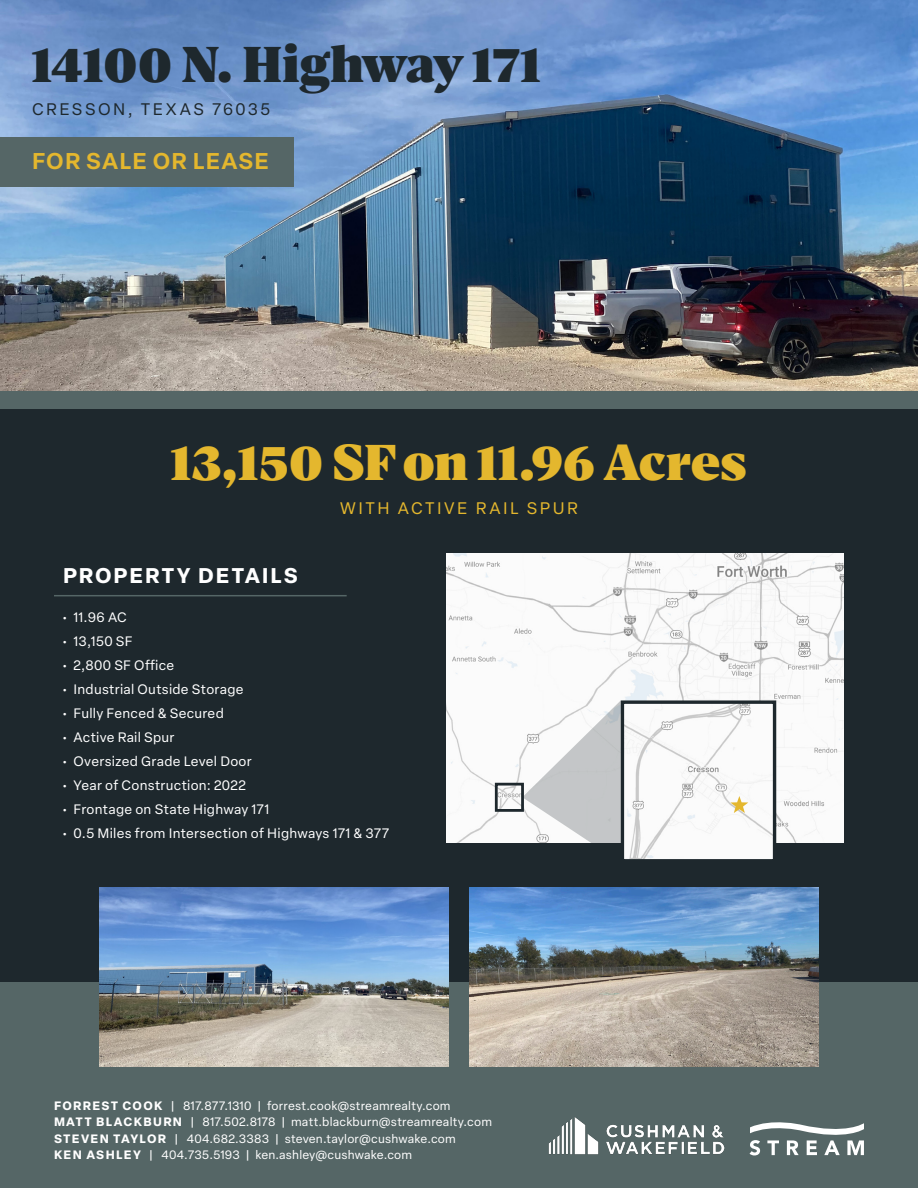
<style>
.page{position:relative;width:918px;height:1188px;background:#fff}
.page>*{position:absolute;margin:0;border:0;box-sizing:border-box;transform-origin:0 0}
.t1{font:49.5px "Corsario VF";color:#e4b72e}
.t2{font:49.5px "Corsario VF";letter-spacing:-.005em;color:#1e282d}
.t3{font:600 22.5px "Elza Text";letter-spacing:.045em;color:#e4b72e}
.t4{font:700 21px "Elza Text";letter-spacing:.09em;color:#fff}
.t5{font:16.5px "Elza Text";letter-spacing:.15em;color:#1e282d}
.t6{font:16.5px "Elza Text";letter-spacing:.15em;color:#e4b72e}
.t7{font:13.5px "Elza Text";letter-spacing:.02em;color:#fff}
.t8{font:12px "Elza Text";letter-spacing:.015em;color:#fff}
.s1{font-weight:700}
</style>
<div class="page">
<div style="left:0;top:378px;width:918px;height:810px;background:#1e282d"></div>
<img style="left:0;top:0;width:918px;height:392px">
<div style="left:0;top:392px;width:918px;height:17px;background:#566"></div>
<div style="left:0;top:137px;width:294px;height:50px;background:#566"></div>
<hr style="left:54px;top:595px;width:293px;height:1px;background:#566">
<img style="left:446px;top:554px;width:398px;height:289px">
<img style="left:625px;top:704px;width:147px;height:154px">
<div style="left:621px;top:700px;width:155px;height:162px;border:3px solid #1e282d"></div>
<svg style="left:730px;top:796px;width:18px;height:17px"></svg>
<svg style="left:522px;top:700px;width:99px;height:143px"></svg>
<div style="left:495px;top:783px;width:29px;height:29px;border:3px solid #1e282d"></div>
<div style="left:0;top:983px;width:918px;height:205px;background:#566"></div>
<img style="left:100px;top:888px;width:349px;height:179px">
<img style="left:469px;top:888px;width:349px;height:179px">
<svg style="left:750px;top:1122px;width:114px;height:33px"></svg>
<img style="left:548px;top:1117px;width:177px;height:38px">
<p class="t2" style="left:32px;top:33px;width:511px">14100 N. Highway 171</p>
<p class="t5" style="left:32px;top:97px;width:240px">CRESSON, TEXAS 76035</p>
<p class="t3" style="left:32px;top:143px;width:238px">FOR SALE OR LEASE</p>
<p class="t1" style="left:171px;top:432px;width:578px">13,150 SF on 11.96 Acres</p>
<p class="t6" style="left:340px;top:496px;width:239px">WITH ACTIVE RAIL SPUR</p>
<p class="t4" style="left:63px;top:559px;width:236px">PROPERTY DETAILS</p>
<p class="t7" style="left:62px;top:608px;width:67px">• 11.96 AC</p>
<p class="t7" style="left:62px;top:632px;width:73px">• 13,150 SF</p>
<p class="t7" style="left:62px;top:656px;width:114px">• 2,800 SF Office</p>
<p class="t7" style="left:62px;top:680px;width:184px">• Industrial Outside Storage</p>
<p class="t7" style="left:62px;top:704px;width:164px">• Fully Fenced &amp; Secured</p>
<p class="t7" style="left:62px;top:728px;width:114px">• Active Rail Spur</p>
<p class="t7" style="left:62px;top:752px;width:192px">• Oversized Grade Level Door</p>
<p class="t7" style="left:62px;top:776px;width:186px">• Year of Construction: 2022</p>
<p class="t7" style="left:62px;top:800px;width:209px">• Frontage on State Highway 171</p>
<p class="t7" style="left:62px;top:824px;width:329px">• 0.5 Miles from Intersection of Highways 171 &amp; 377</p>
<p class="t8" style="left:54px;top:1097px;width:398px"><span class="s1">FORREST COOK</span> | 817.877.1310 | forrest.cook@streamrealty.com</p>
<p class="t8" style="left:54px;top:1113px;width:440px"><span class="s1">MATT BLACKBURN</span> | 817.502.8178 | matt.blackburn@streamrealty.com</p>
<p class="t8" style="left:54px;top:1130px;width:403px"><span class="s1">STEVEN TAYLOR</span> | 404.682.3383 | steven.taylor@cushwake.com</p>
<p class="t8" style="left:54px;top:1146px;width:360px"><span class="s1">KEN ASHLEY</span> | 404.735.5193 | ken.ashley@cushwake.com</p>
</div>
